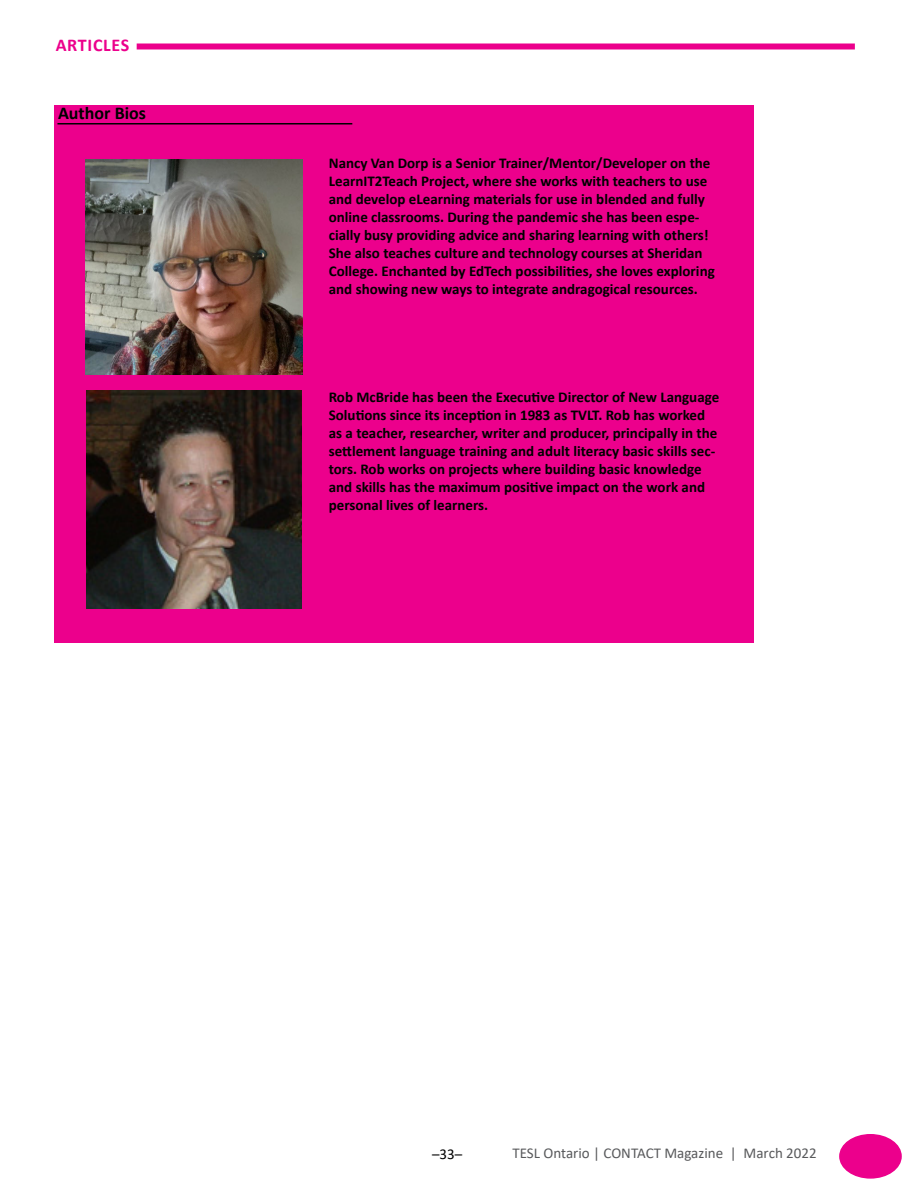
<style>
.page{position:relative;width:918px;height:1188px;background:#fff}
.page>*{position:absolute;margin:0;border:0;box-sizing:border-box;transform-origin:0 0}
.t1{font:700 18px "Calibri";color:#000}
.t2{font:700 18px "Calibri";letter-spacing:.04em;color:#ec008c}
.t3{font:700 15px/18px "Calibri";color:#000}
.t4{font:15px "Calibri";color:#58595b}
.t5{font:15px "Calibri";color:#000}
</style>
<div class="page">
<div style="left:840px;top:1135px;width:61px;height:43px;background:#ec008c;border-radius:50%"></div>
<div style="left:839px;top:1134px;width:63px;height:45px;border:2px solid #ec008c;border-radius:50%"></div>
<div style="left:137px;top:44px;width:718px;height:6px;background:#ec008c"></div>
<div style="left:54px;top:105px;width:699px;height:538px;background:#ec008c"></div>
<hr style="left:57px;top:123px;width:295px;height:1px;background:#000">
<img style="left:86px;top:159px;width:216px;height:215px">
<img style="left:87px;top:390px;width:214px;height:218px">
<p class="t2" style="left:56px;top:32px;width:75px">ARTICLES</p>
<p class="t1" style="left:58px;top:100px;width:90px">Author Bios</p>
<p class="t3" style="left:329px;top:154px;width:388px">Nancy Van Dorp is a Senior Trainer/Mentor/Developer on the LearnIT2Teach Project, where she works with teachers to use and develop eLearning materials for use in blended and fully online classrooms. During the pandemic she has been espe&shy;cially busy providing advice and sharing learning with others!<br>She also teaches culture and technology courses at Sheridan College. Enchanted by EdTech possibilities, she loves exploring and showing new ways to integrate andragogical resources.</p>
<p class="t3" style="left:329px;top:388px;width:392px">Rob McBride has been the Executive Director of New Language Solutions since its inception in 1983 as TVLT. Rob has worked as a teacher, researcher, writer and producer, principally in the settlement language training and adult literacy basic skills sec&shy;tors. Rob works on projects where building basic knowledge and skills has the maximum positive impact on the work and personal lives of learners.</p>
<p class="t5" style="left:432px;top:1144px;width:32px">–33–</p>
<p class="t4" style="left:512px;top:1143px;width:306px">TESL Ontario | CONTACT Magazine | March 2022</p>
</div>
